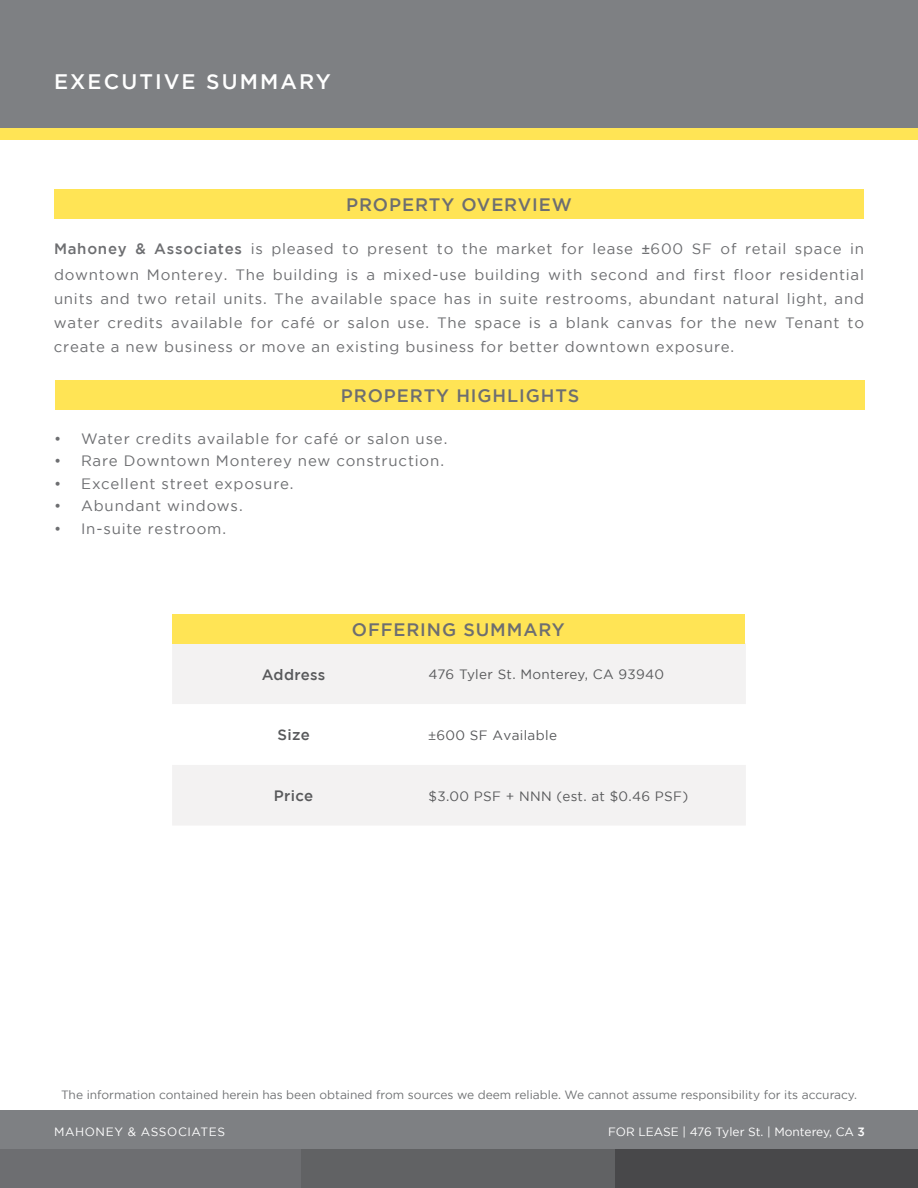
<style>
.page{position:relative;width:918px;height:1188px;background:#fff}
.page>*{position:absolute;margin:0;border:0;box-sizing:border-box;transform-origin:0 0}
.t1{font:500 21px "Gotham";letter-spacing:.1em;color:#fff}
.t2{font:500 18px "Gotham";letter-spacing:.05em;color:#6d6e71}
.t3{font:15px/24px "Gotham";letter-spacing:.05em;color:#6d6e71}
.t4{font:500 15px "Gotham";letter-spacing:.025em;color:#58595b}
.t5{font:13.5px "Gotham";letter-spacing:.025em;color:#58595b}
.t6{font:12px "Gotham";color:#707274}
.t7{font:12px "Gotham";color:#fff}
.t8{font:12px "Gotham";letter-spacing:.05em;color:#fff}
.s1{font-weight:500}
.s2{font-family:"Adobe Clean";font-weight:700;font-stretch:semi-condensed}
.s3{font-family:"Adobe Clean"}
</style>
<div class="page">
<div style="left:0;top:0;width:918px;height:129px;background:#7e8083"></div>
<div style="left:0;top:1110px;width:918px;height:39px;background:#7e8083"></div>
<div style="left:0;top:1149px;width:301px;height:39px;background:#6d6e71"></div>
<div style="left:614px;top:1149px;width:304px;height:39px;background:#48484a"></div>
<div style="left:301px;top:1149px;width:313px;height:39px;background:#616264"></div>
<div style="left:0;top:129px;width:918px;height:11px;background:#ffe455"></div>
<div style="left:54px;top:189px;width:810px;height:29px;background:#ffe455"></div>
<div style="left:172px;top:643px;width:574px;height:182px;background:#f3f2f2"></div>
<svg style="left:172px;top:704px;width:574px;height:61px"></svg>
<div style="left:172px;top:614px;width:573px;height:29px;background:#ffe455"></div>
<div style="left:55px;top:381px;width:810px;height:29px;background:#ffe455"></div>
<h1 class="t1" style="left:54px;top:69px;width:278px">EXECUTIVE SUMMARY</h1>
<p class="t2" style="left:346px;top:194px;width:227px">PROPERTY OVERVIEW</p>
<p class="t3" style="left:54px;top:236px;width:812px;line-height:25.7px"><span class="s1">Mahoney &amp; Associates</span> is pleased to present to the market for lease <span class="s2">±</span>600 SF of retail space in downtown Monterey. The building is a mixed-use building with second and first floor residential</p>
<p class="t3" style="left:54px;top:287px;width:812px;text-align:justify">units and two retail units. The available space has in suite restrooms, abundant natural light, and water credits available for café or salon use. The space is a blank canvas for the new Tenant to create a new business or move an existing business for better downtown exposure.</p>
<p class="t2" style="left:341px;top:386px;width:240px">PROPERTY HIGHLIGHTS</p>
<p class="t3" style="left:54px;top:426px;width:395px">• Water credits available for café or salon use.</p>
<p class="t3" style="left:54px;top:449px;width:392px">• Rare Downtown Monterey new construction.</p>
<p class="t3" style="left:54px;top:471px;width:241px">• Excellent street exposure.</p>
<p class="t3" style="left:54px;top:494px;width:190px">• Abundant windows.</p>
<p class="t3" style="left:54px;top:516px;width:174px">• In-suite restroom.</p>
<p class="t2" style="left:352px;top:619px;width:214px">OFFERING SUMMARY</p>
<p class="t4" style="left:262px;top:666px;width:65px">Address</p>
<p class="t5" style="left:429px;top:667px;width:237px">476 Tyler St. Monterey, CA 93940</p>
<p class="t4" style="left:278px;top:727px;width:34px">Size</p>
<p class="t5" style="left:429px;top:728px;width:130px"><span class="s3">±</span>600 SF Available</p>
<p class="t4" style="left:274px;top:787px;width:41px">Price</p>
<p class="t5" style="left:429px;top:788px;width:261px">$3.00 PSF + NNN (est. at $0.46 PSF)</p>
<p class="t6" style="left:61px;top:1088px;width:797px">The information contained herein has been obtained from sources we deem reliable. We cannot assume responsibility for its accuracy.</p>
<p class="t8" style="left:54px;top:1125px;width:173px">MAHONEY &amp; ASSOCIATES</p>
<p class="t7" style="left:608px;top:1125px;width:258px">FOR LEASE | 476 Tyler St. | Monterey, CA <span class="s1">3</span></p>
</div>
